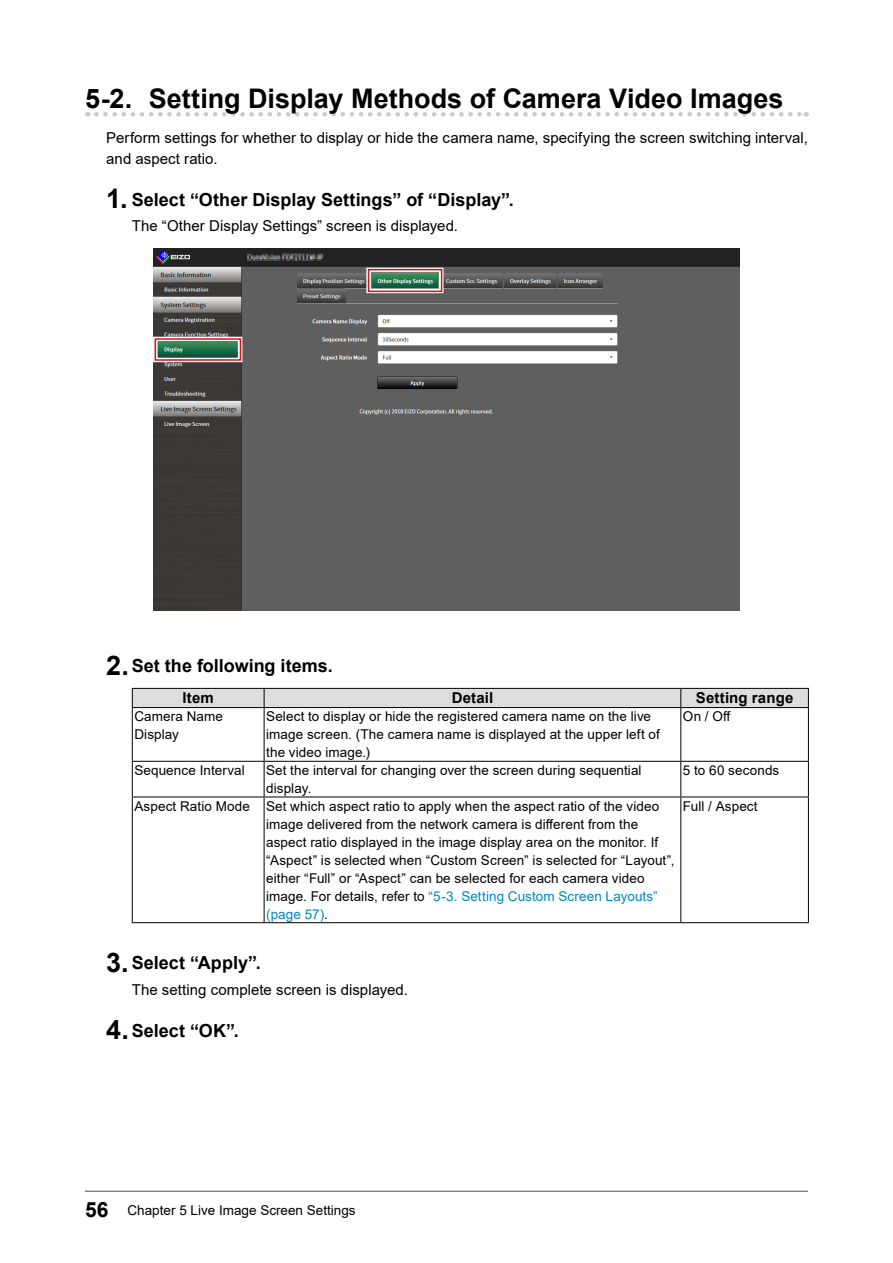
<style>
.page{position:relative;width:893px;height:1263px;background:#fff}
.page>*{position:absolute;margin:0;border:0;box-sizing:border-box;transform-origin:0 0}
.t1{font:700 27px "Arial";color:#000}
.t2{font:700 18px "Arial";color:#000}
.t3{font:15px/21px "Arial";letter-spacing:.005em;color:#000}
.t4{font:700 15px "Arial";letter-spacing:.01em;color:#000}
.t5{font:13.5px/18px "Arial";letter-spacing:.005em;color:#000}
.s1{font-size:27px}
.s2{color:#0087c3}
.s3{font-weight:700;font-size:21px}
</style>
<div class="page">
<hr style="left:85px;top:1191px;width:723px;height:1px;background:#595757">
<svg style="left:96px;top:112px;width:711px;height:5px"></svg>
<img style="left:153px;top:248px;width:587px;height:363px">
<div style="left:153px;top:337px;width:89px;height:25px;border:4px solid #fff"></div>
<div style="left:155px;top:338px;width:86px;height:23px;border:2px solid #d0121b"></div>
<div style="left:366px;top:268px;width:77px;height:25px;border:4px solid #fff"></div>
<div style="left:368px;top:269px;width:74px;height:23px;border:2px solid #d0121b"></div>
<hr style="left:132px;top:708px;width:1px;height:53px;background:#000">
<hr style="left:132px;top:762px;width:1px;height:34px;background:#000">
<hr style="left:132px;top:707px;width:132px;height:1px;background:#000">
<hr style="left:264px;top:708px;width:1px;height:53px;background:#000">
<hr style="left:264px;top:762px;width:1px;height:34px;background:#000">
<hr style="left:264px;top:707px;width:417px;height:1px;background:#000">
<hr style="left:681px;top:707px;width:128px;height:1px;background:#000">
<div style="left:132px;top:688px;width:677px;height:19px;background:#dcdddd"></div>
<hr style="left:680px;top:708px;width:1px;height:53px;background:#000">
<hr style="left:808px;top:708px;width:1px;height:53px;background:#000">
<hr style="left:680px;top:762px;width:1px;height:34px;background:#000">
<hr style="left:808px;top:762px;width:1px;height:34px;background:#000">
<hr style="left:132px;top:797px;width:1px;height:125px;background:#000">
<hr style="left:132px;top:761px;width:132px;height:1px;background:#000">
<hr style="left:132px;top:796px;width:132px;height:1px;background:#000">
<hr style="left:264px;top:797px;width:1px;height:125px;background:#000">
<hr style="left:264px;top:761px;width:417px;height:1px;background:#000">
<hr style="left:681px;top:761px;width:128px;height:1px;background:#000">
<hr style="left:264px;top:796px;width:417px;height:1px;background:#000">
<hr style="left:681px;top:796px;width:128px;height:1px;background:#000">
<hr style="left:680px;top:797px;width:1px;height:125px;background:#000">
<hr style="left:808px;top:797px;width:1px;height:125px;background:#000">
<hr style="left:132px;top:922px;width:132px;height:1px;background:#000">
<hr style="left:264px;top:922px;width:417px;height:1px;background:#000">
<hr style="left:681px;top:922px;width:128px;height:1px;background:#000">
<h1 class="t1" style="left:85px;top:80px;width:700px">5-2. Setting Display Methods of Camera Video Images</h1>
<p class="t3" style="left:106px;top:127px;width:703px">Perform settings for whether to display or hide the camera name, specifying the screen switching interval, and aspect ratio.</p>
<h2 class="t2" style="left:106px;top:186px;width:409px"><span class="s1">1.</span> Select “Other Display Settings” of “Display”.</h2>
<p class="t3" style="left:132px;top:216px;width:328px">The “Other Display Settings” screen is displayed.</p>
<h2 class="t2" style="left:106px;top:653px;width:228px"><span class="s1">2.</span>Set the following items.</h2>
<p class="t4" style="left:182px;top:687px;width:33px">Item</p>
<p class="t4" style="left:452px;top:687px;width:43px">Detail</p>
<p class="t4" style="left:696px;top:687px;width:99px">Setting range</p>
<p class="t5" style="left:134px;top:707px;width:90px">Camera Name<br>Display</p>
<p class="t5" style="left:266px;top:707px;width:395px">Select to display or hide the registered camera name on the live image screen. (The camera name is displayed at the upper left of the video image.)</p>
<p class="t5" style="left:683px;top:707px;width:50px">On / Off</p>
<p class="t5" style="left:134px;top:761px;width:112px">Sequence Interval</p>
<p class="t5" style="left:266px;top:761px;width:377px">Set the interval for changing over the screen during sequential display.</p>
<p class="t5" style="left:683px;top:761px;width:98px">5 to 60 seconds</p>
<p class="t5" style="left:266px;top:797px;width:410px;text-indent:-132px">Aspect Ratio Mode Set which aspect ratio to apply when the aspect ratio of the video image delivered from the network camera is different from the aspect ratio displayed in the image display area on the monitor. If “Aspect” is selected when “Custom Screen” is selected for “Layout”, either “Full” or “Aspect” can be selected for each camera video image. For details, refer to <span class="s2">“5-3. Setting Custom Screen Layouts” (page 57)</span>.</p>
<p class="t5" style="left:683px;top:797px;width:76px">Full / Aspect</p>
<h2 class="t2" style="left:106px;top:950px;width:156px"><span class="s1">3.</span> Select “Apply”.</h2>
<p class="t3" style="left:132px;top:979px;width:278px">The setting complete screen is displayed.</p>
<h2 class="t2" style="left:106px;top:1018px;width:134px"><span class="s1">4.</span>Select “OK”.</h2>
<p class="t5" style="left:85px;top:1201px;width:272px"><span class="s3">56</span> Chapter 5 Live Image Screen Settings</p>
</div>
